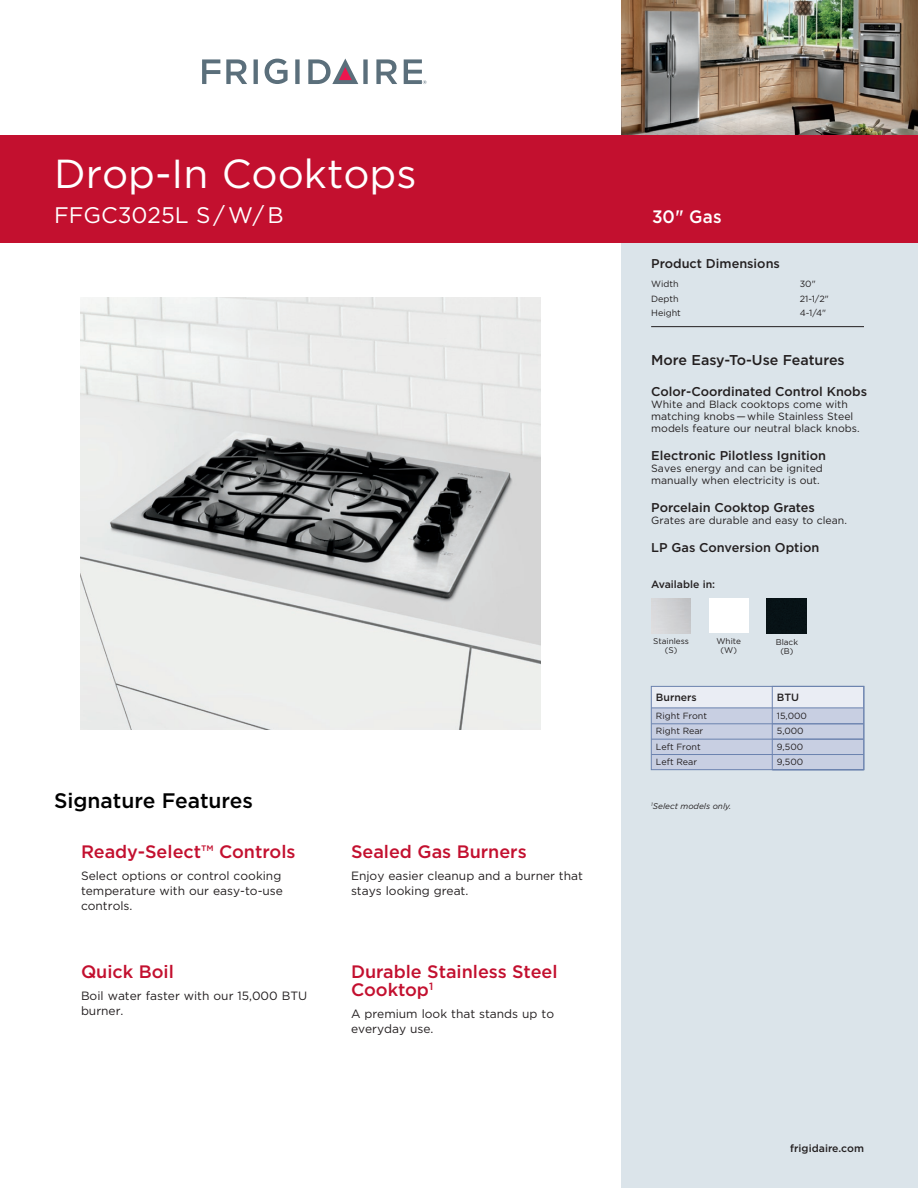
<style>
.page{position:relative;width:918px;height:1188px;background:#fff}
.page>*{position:absolute;margin:0;border:0;box-sizing:border-box;transform-origin:0 0}
.t1{font:40.5px "Gotham";color:#fff}
.t2{font:22.5px "Gotham";color:#fff}
.t3{font:500 21px "Gotham";color:#000}
.t4{font:500 18px/18px "Gotham";color:#c3102f}
.t5{font:500 18px "Gotham";color:#fff;scale:.95 1}
.t6{font:500 14.25px "Gotham";color:#231f20}
.t7{font:500 12.75px "Gotham";color:#231f20}
.t8{font:12px/15px "Gotham";color:#231f20}
.t9{font:10.5px/12px "Gotham";color:#231f20}
.t10{font:500 10.5px "Gotham";color:#231f20}
.t11{font:9px/15.3px "Gotham";color:#231f20}
.t12{font:8.25px/9px "Gotham";color:#231f20;text-align:center}
.t13{font:italic 8.25px "Gotham";color:#231f20}
</style>
<div class="page">
<div style="left:621px;top:0;width:297px;height:1188px;background:#dbe4ea"></div>
<svg style="left:265px;top:59px;width:23px;height:25px"></svg>
<svg style="left:202px;top:59px;width:18px;height:25px"></svg>
<svg style="left:226px;top:59px;width:21px;height:25px"></svg>
<svg style="left:254px;top:59px;width:4px;height:25px"></svg>
<svg style="left:295px;top:59px;width:5px;height:25px"></svg>
<svg style="left:376px;top:59px;width:21px;height:25px"></svg>
<svg style="left:308px;top:59px;width:60px;height:25px"></svg>
<svg style="left:404px;top:59px;width:23px;height:25px"></svg>
<hr style="left:651px;top:326px;width:213px;height:1px;background:#231f20">
<img style="left:621px;top:0;width:297px;height:135px">
<div style="left:0;top:135px;width:918px;height:108px;background:#c3102f"></div>
<img style="left:81px;top:297px;width:459px;height:432px">
<div style="left:651px;top:686px;width:213px;height:84px;background:#c8cfe2"></div>
<div style="left:651px;top:687px;width:212px;height:21px;background:#eaedf4"></div>
<hr style="left:651px;top:708px;width:212px;height:1px;background:#6c83af">
<hr style="left:651px;top:724px;width:212px;height:1px;background:#6c83af">
<hr style="left:651px;top:739px;width:212px;height:1px;background:#6c83af">
<hr style="left:651px;top:754px;width:212px;height:1px;background:#6c83af">
<div style="left:651px;top:686px;width:213px;height:84px;border:1px solid #6c83af"></div>
<hr style="left:772px;top:770px;width:92px;height:1px;background:#6c83af">
<div style="left:772px;top:686px;width:92px;height:84px;border:1px solid #6c83af"></div>
<div style="left:709px;top:599px;width:40px;height:34px;background:#fff"></div>
<img style="left:767px;top:599px;width:39px;height:34px">
<h1 class="t1" style="left:54px;top:147px;width:364px">Drop-In Cooktops</h1>
<h2 class="t2" style="left:54px;top:201px;width:231px">FFGC3025L S / W/ B</h2>
<h2 class="t2" style="left:69px;top:201px;width:32px">PE</h2>
<h2 class="t2" style="left:145px;top:201px;width:46px">8 K</h2>
<h3 class="t5" style="left:648px;top:205px;width:109px">30" Electric</h3>
<h3 class="t5" style="left:652px;top:205px;width:75px">30" Gas</h3>
<p class="t7" style="left:651px;top:255px;width:130px">Product Dimensions</p>
<p class="t11" style="left:651px;top:276px;width:29px">Width</p>
<p class="t11" style="left:800px;top:276px;width:17px">30"</p>
<p class="t11" style="left:651px;top:291px;width:29px">Depth</p>
<p class="t11" style="left:800px;top:291px;width:30px">21-1/2"</p>
<p class="t11" style="left:651px;top:305px;width:31px">Height</p>
<p class="t11" style="left:800px;top:305px;width:28px">4-1/4"</p>
<p class="t6" style="left:651px;top:350px;width:195px">More Easy-To-Use Features</p>
<p class="t7" style="left:651px;top:383px;width:217px">Color-Coordinated Control Knobs</p>
<p class="t9" style="left:651px;top:398px;width:210px">White and Black cooktops come with matching knobs — while Stainless Steel models feature our neutral black knobs.</p>
<p class="t7" style="left:651px;top:447px;width:176px">Electronic Pilotless Ignition</p>
<p class="t9" style="left:651px;top:462px;width:173px">Saves energy and can be ignited manually when electricity is out.</p>
<p class="t7" style="left:651px;top:499px;width:165px">Porcelain Cooktop Grates</p>
<p class="t9" style="left:651px;top:514px;width:197px">Grates are durable and easy to clean.</p>
<p class="t7" style="left:651px;top:539px;width:170px">LP Gas Conversion Option</p>
<p class="t10" style="left:651px;top:577px;width:65px">Available in:</p>
<p class="t12" style="left:653px;top:636px;width:37px">Stainless (S)</p>
<p class="t12" style="left:776px;top:637px;width:24px">Black (B)</p>
<p class="t12" style="left:716px;top:637px;width:26px">White (W)</p>
<h3 class="t3" style="left:54px;top:787px;width:201px">Signature Features</h3>
<h3 class="t4" style="left:81px;top:843px;width:216px">Ready-Select™ Controls</h3>
<p class="t8" style="left:81px;top:868px;width:204px">Select options or control cooking temperature with our easy-to-use controls.</p>
<h3 class="t4" style="left:81px;top:963px;width:94px">Quick Boil</h3>
<p class="t8" style="left:81px;top:988px;width:228px">Boil water faster with our 15,000 BTU burner.</p>
<h3 class="t4" style="left:351px;top:843px;width:177px">Sealed Gas Burners</h3>
<p class="t8" style="left:351px;top:868px;width:234px">Enjoy easier cleanup and a burner that stays looking great.</p>
<h3 class="t4" style="left:351px;top:963px;width:208px">Durable Stainless Steel<br>Cooktop<sup>1</sup></h3>
<p class="t8" style="left:351px;top:1006px;width:205px">A premium look that stands up to everyday use.</p>
<p class="t10" style="left:656px;top:690px;width:42px">Burners</p>
<p class="t11" style="left:656px;top:708px;width:53px">Right Front<br>Right Rear<br>Left Front<br>Left Rear</p>
<p class="t13" style="left:651px;top:801px;width:82px"><sup>1</sup>Select models only.</p>
<p class="t10" style="left:777px;top:690px;width:24px">BTU</p>
<p class="t11" style="left:777px;top:708px;width:32px">15,000<br>5,000<br>9,500<br>9,500</p>
<p class="t10" style="left:790px;top:1141px;width:75px">frigidaire.com</p>
</div>
